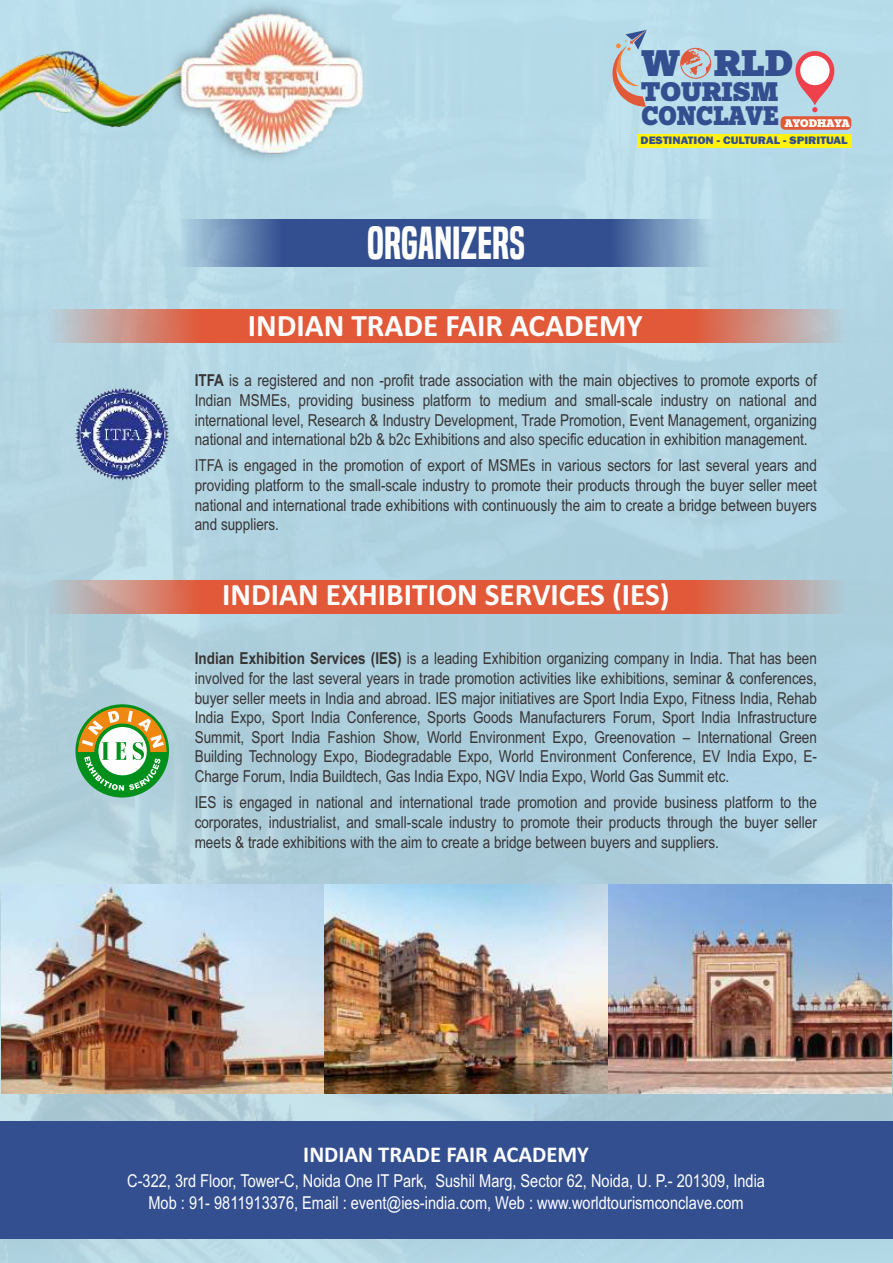
<style>
.page{position:relative;width:893px;height:1263px;background:#fff}
.page>*{position:absolute;margin:0;border:0;box-sizing:border-box;transform-origin:0 0}
.t1{font:42.75px "Built Titling Sb";color:#fefefe}
.t2{font:900 40.65px "Egyptian Slate W01";color:#334f90}
.t3{font:700 31.2px "Calibri";color:#fefefe}
.t4{font:900 29.55px/24.2px "Egyptian Slate W01";color:#334f90}
.t5{font:700 22.65px "Calibri";color:#fefefe}
.t6{font:17.85px/22.4px "Arial Narrow";color:#fefefe;text-align:center}
.t7{font:16.5px/19.6px "Arial Narrow";color:#373435;text-align:justify}
.t8{font:900 12.15px "Egyptian Slate W01";color:#fefefe}
.t9{font:800 11.25px "Franklin Gothic";color:#334f90;scale:1.07 1}
.s1{font-weight:700}
</style>
<div class="page">
<img style="left:0;top:0;width:893px;height:1263px">
<div style="left:0;top:1121px;width:893px;height:118px;background:#334f90"></div>
<img style="left:75px;top:387px;width:94px;height:95px">
<svg style="left:78px;top:704px;width:88px;height:177px;background:#a3c6aa"></svg>
<img style="left:324px;top:884px;width:285px;height:210px">
<img style="left:1px;top:884px;width:323px;height:210px">
<img style="left:609px;top:884px;width:282px;height:210px">
<svg style="left:449px;top:219px;width:301px;height:47px;background:#5977a9"></svg>
<svg style="left:143px;top:219px;width:306px;height:47px;background:#5977a9"></svg>
<svg style="left:448px;top:309px;width:445px;height:34px;background:#d47b67"></svg>
<svg style="left:0;top:309px;width:448px;height:34px;background:#d47b67"></svg>
<svg style="left:448px;top:580px;width:445px;height:34px;background:#d27965"></svg>
<svg style="left:0;top:580px;width:448px;height:34px;background:#d47a65"></svg>
<div style="left:637px;top:134px;width:215px;height:13px;background:#fff212"></div>
<svg style="left:610px;top:30px;width:37px;height:77px;background:#bcbec1"></svg>
<div style="left:681px;top:48px;width:30px;height:30px;border:1px solid #e15938;border-radius:50%"></div>
<svg style="left:681px;top:48px;width:30px;height:29px"></svg>
<svg style="left:795px;top:51px;width:39px;height:61px"></svg>
<div style="left:781px;top:116px;width:70px;height:14px;background:#e15938;border-radius:5px"></div>
<img style="left:0;top:43px;width:157px;height:90px">
<img style="left:157px;top:0;width:231px;height:188px">
<img style="left:179px;top:13px;width:196px;height:152px">
<h2 class="t2" style="left:641px;top:46px;width:153px">W RLD</h2>
<h1 class="t1" style="left:367px;top:226px;width:159px">ORGANIZERS</h1>
<h3 class="t4" style="left:641px;top:82px;width:139px">TOURISM<br>CONCLAVE</h3>
<p class="t8" style="left:785px;top:118px;width:67px">AYODHAYA</p>
<p class="t9" style="left:640px;top:136px;width:195px">DESTINATION - CULTURAL - SPIRITUAL</p>
<h3 class="t3" style="left:248px;top:312px;width:396px">INDIAN TRADE FAIR ACADEMY</h3>
<p class="t7" style="left:195px;top:372px;width:624px"><span class="s1">ITFA</span> is a registered and non -profit trade association with the main objectives to promote exports of Indian MSMEs, providing business platform to medium and small-scale industry on national and international level, Research &amp; Industry Development, Trade Promotion, Event Management, organizing national and international b2b &amp; b2c Exhibitions and also specific education in exhibition management.</p>
<p class="t7" style="left:195px;top:457px;width:624px">ITFA is engaged in the promotion of export of MSMEs in various sectors for last several years and providing platform to the small-scale industry to promote their products through the buyer seller meet national and international trade exhibitions with continuously the aim to create a bridge between buyers and suppliers.</p>
<h3 class="t3" style="left:222px;top:582px;width:449px">INDIAN EXHIBITION SERVICES (IES)</h3>
<p class="t7" style="left:195px;top:650px;width:624px"><span class="s1">Indian Exhibition Services (IES)</span> is a leading Exhibition organizing company in India. That has been involved for the last several years in trade promotion activities like exhibitions, seminar &amp; conferences, buyer seller meets in India and abroad. IES major initiatives are Sport India Expo, Fitness India, Rehab India Expo, Sport India Conference, Sports Goods Manufacturers Forum, Sport India Infrastructure Summit, Sport India Fashion Show, World Environment Expo, Greenovation – International Green Building Technology Expo, Biodegradable Expo, World Environment Conference, EV India Expo, E-Charge Forum, India Buildtech, Gas India Expo, NGV India Expo, World Gas Summit etc.</p>
<p class="t7" style="left:195px;top:794px;width:624px">IES is engaged in national and international trade promotion and provide business platform to the corporates, industrialist, and small-scale industry to promote their products through the buyer seller meets &amp; trade exhibitions with the aim to create a bridge between buyers and suppliers.</p>
<h3 class="t5" style="left:303px;top:1144px;width:287px">INDIAN TRADE FAIR ACADEMY</h3>
<p class="t6" style="left:127px;top:1171px;width:639px">C-322, 3rd Floor, Tower-C, Noida One IT Park, Sushil Marg, Sector 62, Noida, U. P.- 201309, India<br>Mob : 91- 9811913376, Email : event@ies-india.com, Web : www.worldtourismconclave.com</p>
</div>
